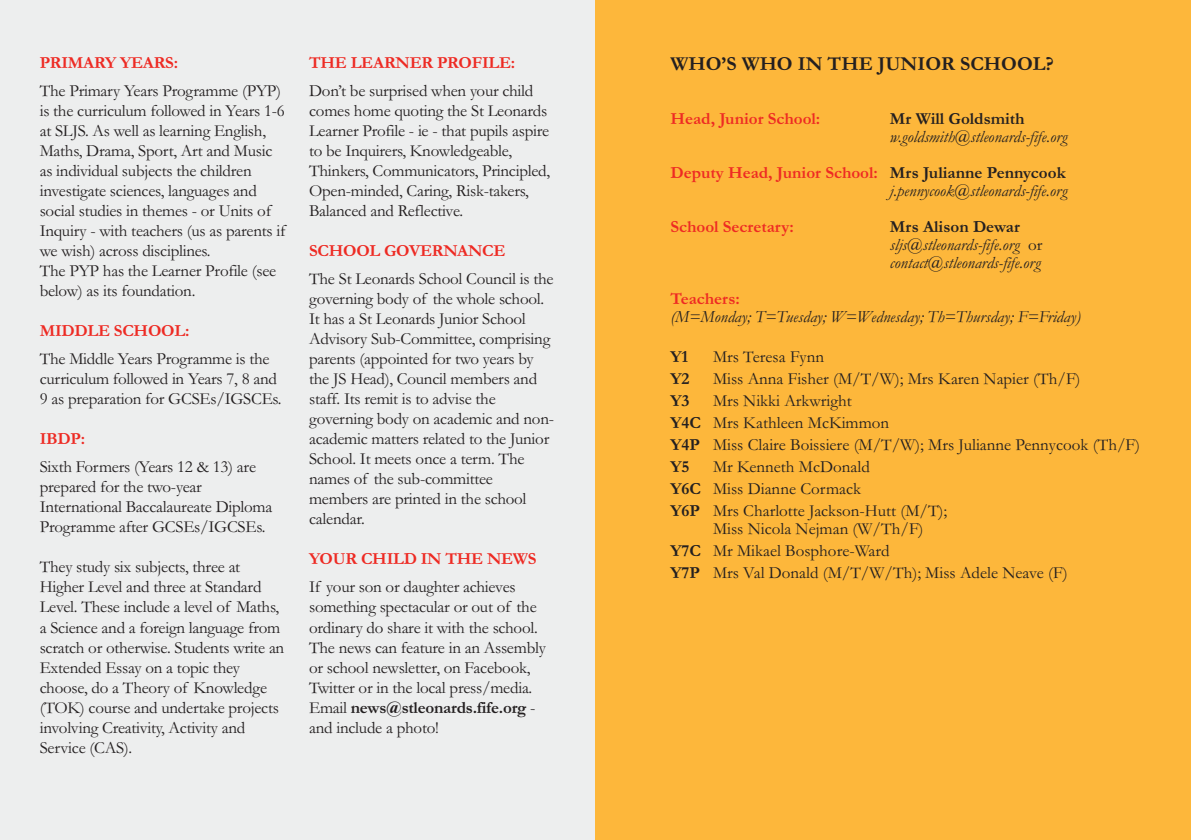
<style>
.page{position:relative;width:1191px;height:840px;background:#fff}
.page>*{position:absolute;margin:0;border:0;box-sizing:border-box;transform-origin:0 0}
.t1{font:700 20px "Garamond";color:#231f20}
.t2{font:17px/20px "Garamond";letter-spacing:-.015em;color:#231f20}
.t3{font:italic 17px/18px "Garamond";color:#231f20;text-align:right}
.t4{font:700 17px "Garamond";letter-spacing:-.015em;color:#ee2a23}
.t5{font:700 17px "Garamond";color:#231f20}
.s1{font-weight:700}
.s2{font-weight:700;font-style:normal;color:#ee2a23}
.s3{font-weight:700;font-style:normal}
.s4{font-style:normal}
</style>
<div class="page">
<div style="left:0;top:0;width:595px;height:839px;background:#edeeee"></div>
<div style="left:595px;top:0;width:596px;height:839px;background:#fdb73b"></div>
<p class="t4" style="left:40px;top:52px;width:140px">PRIMARY YEARS:</p>
<p class="t2" style="left:40px;top:80px;width:247px">The Primary Years Programme (PYP) is the curriculum followed in Years 1-6 at SLJS. As well as learning English, Maths, Drama, Sport, Art and Music as individual subjects the children investigate sciences, languages and social studies in themes - or Units of Inquiry - with teachers (us as parents if we wish) across disciplines.<br>The PYP has the Learner Profile (see below) as its foundation.</p>
<p class="t4" style="left:40px;top:320px;width:151px">MIDDLE SCHOOL:</p>
<p class="t2" style="left:40px;top:348px;width:243px">The Middle Years Programme is the curriculum followed in Years 7, 8 and<br>9 as preparation for GCSEs/IGSCEs.</p>
<p class="t4" style="left:40px;top:428px;width:47px">IBDP:</p>
<p class="t2" style="left:40px;top:456px;width:234px">Sixth Formers (Years 12 &amp; 13) are prepared for the two-year<br>International Baccalaureate Diploma<br>Programme after GCSEs/IGCSEs.</p>
<p class="t2" style="left:40px;top:556px;width:246px">They study six subjects, three at Higher Level and three at Standard Level. These include a level of Maths, a Science and a foreign language from scratch or otherwise. Students write an Extended Essay on a topic they choose, do a Theory of Knowledge (TOK) course and undertake projects involving Creativity, Activity and Service (CAS).</p>
<p class="t4" style="left:309px;top:52px;width:208px">THE LEARNER PROFILE:</p>
<p class="t2" style="left:309px;top:80px;width:243px">Don’t be surprised when your child comes home quoting the St Leonards Learner Profile - ie - that pupils aspire to be Inquirers, Knowledgeable, Thinkers, Communicators, Principled, Open-minded, Caring, Risk-takers, Balanced and Reflective.</p>
<p class="t4" style="left:309px;top:240px;width:198px">SCHOOL GOVERNANCE</p>
<p class="t2" style="left:309px;top:268px;width:246px">The St Leonards School Council is the governing body of the whole school.<br>It has a St Leonards Junior School<br>Advisory Sub-Committee, comprising parents (appointed for two years by the JS Head), Council members and staff. Its remit is to advise the governing body on academic and non&shy;academic matters related to the Junior<br>School. It meets once a term. The names of the sub-committee members are printed in the school calendar.</p>
<p class="t4" style="left:309px;top:548px;width:229px">YOUR CHILD IN THE NEWS</p>
<p class="t2" style="left:309px;top:576px;width:238px">If your son or daughter achieves something spectacular or out of the ordinary do share it with the school.<br>The news can feature in an Assembly or school newsletter, on Facebook, Twitter or in the local press/media.<br>Email <span class="s1">news@stleonards.fife.org</span> - and include a photo!</p>
<p class="t1" style="left:670px;top:51px;width:385px">WHO’S WHO IN THE JUNIOR SCHOOL?</p>
<p class="t4" style="left:670px;top:108px;width:151px">Head, Junior School:</p>
<p class="t5" style="left:890px;top:108px;width:136px">Mr Will Goldsmith</p>
<p class="t3" style="left:670px;top:118px;width:398px;line-height:36px">w.goldsmith@stleonards-fife.org<br><span class="s2">Deputy Head, Junior School:</span> <span class="s3">Mrs Julianne Pennycook</span></p>
<p class="t3" style="left:890px;top:181px;width:179px">j.pennycook@stleonards-fife.org</p>
<p class="t4" style="left:670px;top:216px;width:125px">School Secretary:</p>
<p class="t3" style="left:890px;top:217px;width:154px;text-align:left"><span class="s3">Mrs Alison Dewar </span>sljs@stleonards-fife.org <span class="s4">or </span>contact@stleonards-fife.org</p>
<p class="t4" style="left:670px;top:288px;width:71px">Teachers:</p>
<p class="t3" style="left:670px;top:307px;width:412px">(M=Monday; T=Tuesday; W=Wednesday; Th=Thursday; F=Friday)</p>
<p class="t5" style="left:670px;top:346px;width:19px">Y1</p>
<p class="t2" style="left:713px;top:346px;width:112px">Mrs Teresa Fynn</p>
<p class="t5" style="left:670px;top:368px;width:21px">Y2</p>
<p class="t2" style="left:713px;top:368px;width:369px">Miss Anna Fisher (M/T/W); Mrs Karen Napier (Th/F)</p>
<p class="t5" style="left:670px;top:390px;width:21px">Y3</p>
<p class="t2" style="left:670px;top:389px;width:471px;line-height:22px;text-indent:43px">Mrs Nikki Arkwright<br><span class="s1">Y4C</span> Mrs Kathleen McKimmon<br><span class="s1">Y4P</span> Miss Claire Boissiere (M/T/W); Mrs Julianne Pennycook (Th/F)<br><span class="s1">Y5</span></p>
<p class="t2" style="left:670px;top:455px;width:278px;line-height:22px;text-indent:43px">Mr Kenneth McDonald<br><span class="s1">Y6C</span> Miss Dianne Cormack<br><span class="s1">Y6P</span> Mrs Charlotte Jackson-Hutt (M/T);</p>
<p class="t2" style="left:670px;top:517px;width:399px;line-height:22px;text-indent:43px">Miss Nicola Nejman (W/Th/F)<br><span class="s1">Y7C</span> Mr Mikael Bosphore-Ward<br><span class="s1">Y7P</span> Mrs Val Donald (M/T/W/Th); Miss Adele Neave (F)</p>
</div>
